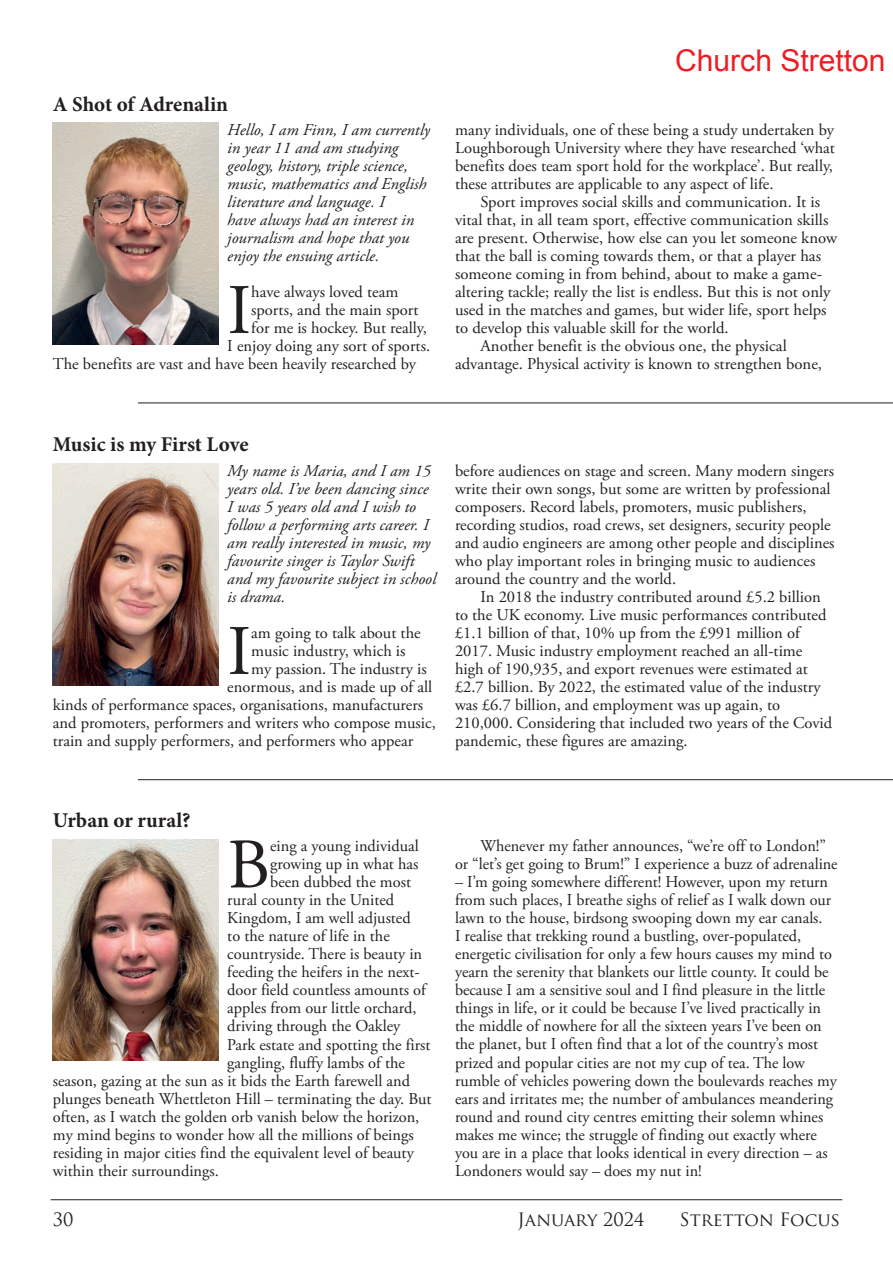
<style>
.page{position:relative;width:893px;height:1263px;background:#fff}
.page>*{position:absolute;margin:0;border:0;box-sizing:border-box;transform-origin:0 0}
._01_4_Drop_Capts_-_Adobe_Gar_Pro_11_12{font:70.8px "Adobe Garamond Pro";color:#231f20}
._01_2_Heading_-_Arial_20_24{font:30px "Arial";color:#ee1d23}
._01_3_Sub_Heading{font:700 21px "Minion Pro";color:#231f20}
.t1{font:18px "Trajan Pro";color:#231f20}
._01_1_All_article_-_Indent_Para_6mm{font:16.5px/18px "Adobe Garamond Pro";color:#231f20}
._01_4_Drop_Capts_-_Adobe_Gar_Pro_11_12-2{font:16.5px/18px "Adobe Garamond Pro";color:#231f20}
._01_5_No_indent_-_Adobe_Gar_Pro_11_12{font:italic 16.5px/18px "Adobe Garamond Pro";color:#231f20}
</style>
<div class="page">
<hr style="left:51px;top:1199px;width:790px;height:1px;background:#231f20">
<img style="left:53px;top:839px;width:166px;height:221px">
<img style="left:53px;top:463px;width:166px;height:222px">
<img style="left:53px;top:123px;width:166px;height:221px">
<hr style="left:138px;top:402px;width:754px;height:1px;background:#231f20">
<hr style="left:138px;top:779px;width:754px;height:1px;background:#231f20">
<p class="_01_3_Sub_Heading" style="left:53px;top:89px;width:177px">A Shot of Adrenalin</p>
<p class="_01_5_No_indent_-_Adobe_Gar_Pro_11_12" style="left:227px;top:121px;width:204px">Hello, I am Finn, I am currently in year 11 and am studying geology, history, triple science, music, mathematics and English literature and language. I<br>have always had an interest in journalism and hope that you enjoy the ensuing article.</p>
<p class="_01_4_Drop_Capts_-_Adobe_Gar_Pro_11_12" style="left:227px;top:268px;width:25px">I</p>
<p class="_01_4_Drop_Capts_-_Adobe_Gar_Pro_11_12-2" style="left:251px;top:283px;width:148px">have always loved team</p>
<p class="_01_4_Drop_Capts_-_Adobe_Gar_Pro_11_12-2" style="left:251px;top:301px;width:169px">sports, and the main sport</p>
<p class="_01_4_Drop_Capts_-_Adobe_Gar_Pro_11_12-2" style="left:251px;top:319px;width:177px">for me is hockey. But really,</p>
<p class="_01_4_Drop_Capts_-_Adobe_Gar_Pro_11_12-2" style="left:227px;top:337px;width:204px">I enjoy doing any sort of sports.</p>
<p class="_01_4_Drop_Capts_-_Adobe_Gar_Pro_11_12-2" style="left:53px;top:355px;width:365px">The benefits are vast and have been heavily researched by</p>
<p class="_01_2_Heading_-_Arial_20_24" style="left:675px;top:41px;width:212px">Church Stretton</p>
<p class="_01_4_Drop_Capts_-_Adobe_Gar_Pro_11_12-2" style="left:455px;top:121px;width:381px;text-align:justify">many individuals, one of these being a study undertaken by Loughborough University where they have researched ‘what benefits does team sport hold for the workplace’. But really, these attributes are applicable to any aspect of life.</p>
<p class="_01_1_All_article_-_Indent_Para_6mm" style="left:455px;top:193px;width:383px;text-indent:26px">Sport improves social skills and communication. It is vital that, in all team sport, effective communication skills are present. Otherwise, how else can you let someone know that the ball is coming towards them, or that a player has someone coming in from behind, about to make a game&shy;altering tackle; really the list is endless. But this is not only used in the matches and games, but wider life, sport helps to develop this valuable skill for the world.</p>
<p class="_01_1_All_article_-_Indent_Para_6mm" style="left:455px;top:337px;width:368px;text-align:center">Another benefit is the obvious one, the physical advantage. Physical activity is known to strengthen bone,</p>
<p class="_01_3_Sub_Heading" style="left:53px;top:429px;width:197px">Music is my First Love</p>
<p class="_01_5_No_indent_-_Adobe_Gar_Pro_11_12" style="left:227px;top:462px;width:210px">My name is Maria, and I am 15 years old. I’ve been dancing since<br>I was 5 years old and I wish to follow a performing arts career. I am really interested in music, my favourite singer is Taylor Swift and my favourite subject in school is drama.</p>
<p class="_01_4_Drop_Capts_-_Adobe_Gar_Pro_11_12" style="left:227px;top:608px;width:25px">I</p>
<p class="_01_4_Drop_Capts_-_Adobe_Gar_Pro_11_12-2" style="left:251px;top:624px;width:171px">am going to talk about the</p>
<p class="_01_4_Drop_Capts_-_Adobe_Gar_Pro_11_12-2" style="left:251px;top:642px;width:156px">music industry, which is</p>
<p class="_01_4_Drop_Capts_-_Adobe_Gar_Pro_11_12-2" style="left:251px;top:660px;width:177px">my passion. The industry is</p>
<p class="_01_4_Drop_Capts_-_Adobe_Gar_Pro_11_12-2" style="left:227px;top:678px;width:206px">enormous, and is made up of all</p>
<p class="_01_4_Drop_Capts_-_Adobe_Gar_Pro_11_12-2" style="left:53px;top:696px;width:372px">kinds of performance spaces, organisations, manufacturers</p>
<p class="_01_4_Drop_Capts_-_Adobe_Gar_Pro_11_12-2" style="left:53px;top:714px;width:384px">and promoters, performers and writers who compose music,</p>
<p class="_01_4_Drop_Capts_-_Adobe_Gar_Pro_11_12-2" style="left:53px;top:732px;width:362px">train and supply performers, and performers who appear</p>
<p class="_01_4_Drop_Capts_-_Adobe_Gar_Pro_11_12-2" style="left:455px;top:462px;width:381px">before audiences on stage and screen. Many modern singers write their own songs, but some are written by professional composers. Record labels, promoters, music publishers, recording studios, road crews, set designers, security people and audio engineers are among other people and disciplines who play important roles in bringing music to audiences around the country and the world.</p>
<p class="_01_1_All_article_-_Indent_Para_6mm" style="left:455px;top:588px;width:378px;text-indent:26px">In 2018 the industry contributed around £5.2 billion to the UK economy. Live music performances contributed £1.1 billion of that, 10% up from the £991 million of 2017. Music industry employment reached an all-time high of 190,935, and export revenues were estimated at £2.7 billion. By 2022, the estimated value of the industry was £6.7 billion, and employment was up again, to 210,000. Considering that included two years of the Covid pandemic, these figures are amazing.</p>
<p class="_01_3_Sub_Heading" style="left:53px;top:805px;width:139px">Urban or rural?</p>
<p class="_01_4_Drop_Capts_-_Adobe_Gar_Pro_11_12" style="left:227px;top:822px;width:44px">B</p>
<p class="_01_4_Drop_Capts_-_Adobe_Gar_Pro_11_12-2" style="left:270px;top:837px;width:150px">eing a young individual</p>
<p class="_01_4_Drop_Capts_-_Adobe_Gar_Pro_11_12-2" style="left:270px;top:855px;width:150px">growing up in what has</p>
<p class="_01_4_Drop_Capts_-_Adobe_Gar_Pro_11_12-2" style="left:270px;top:873px;width:142px">been dubbed the most</p>
<p class="_01_4_Drop_Capts_-_Adobe_Gar_Pro_11_12-2" style="left:227px;top:891px;width:168px">rural county in the United</p>
<p class="_01_4_Drop_Capts_-_Adobe_Gar_Pro_11_12-2" style="left:227px;top:909px;width:185px">Kingdom, I am well adjusted</p>
<p class="_01_4_Drop_Capts_-_Adobe_Gar_Pro_11_12-2" style="left:227px;top:927px;width:164px">to the nature of life in the</p>
<p class="_01_4_Drop_Capts_-_Adobe_Gar_Pro_11_12-2" style="left:227px;top:945px;width:196px">countryside. There is beauty in</p>
<p class="_01_4_Drop_Capts_-_Adobe_Gar_Pro_11_12-2" style="left:227px;top:963px;width:194px">feeding the heifers in the next-</p>
<p class="_01_4_Drop_Capts_-_Adobe_Gar_Pro_11_12-2" style="left:227px;top:981px;width:200px">door field countless amounts of</p>
<p class="_01_4_Drop_Capts_-_Adobe_Gar_Pro_11_12-2" style="left:227px;top:999px;width:191px">apples from our little orchard,</p>
<p class="_01_4_Drop_Capts_-_Adobe_Gar_Pro_11_12-2" style="left:227px;top:1017px;width:174px">driving through the Oakley</p>
<p class="_01_4_Drop_Capts_-_Adobe_Gar_Pro_11_12-2" style="left:227px;top:1035px;width:204px">Park estate and spotting the first</p>
<p class="_01_4_Drop_Capts_-_Adobe_Gar_Pro_11_12-2" style="left:227px;top:1053px;width:179px">gangling, fluffy lambs of the</p>
<p class="_01_4_Drop_Capts_-_Adobe_Gar_Pro_11_12-2" style="left:53px;top:1071px;width:358px">season, gazing at the sun as it bids the Earth farewell and</p>
<p class="_01_4_Drop_Capts_-_Adobe_Gar_Pro_11_12-2" style="left:53px;top:1089px;width:380px">plunges beneath Whettleton Hill – terminating the day. But</p>
<p class="_01_4_Drop_Capts_-_Adobe_Gar_Pro_11_12-2" style="left:53px;top:1107px;width:368px">often, as I watch the golden orb vanish below the horizon,</p>
<p class="_01_4_Drop_Capts_-_Adobe_Gar_Pro_11_12-2" style="left:53px;top:1125px;width:362px">my mind begins to wonder how all the millions of beings</p>
<p class="_01_4_Drop_Capts_-_Adobe_Gar_Pro_11_12-2" style="left:53px;top:1143px;width:362px">residing in major cities find the equivalent level of beauty</p>
<p class="_01_4_Drop_Capts_-_Adobe_Gar_Pro_11_12-2" style="left:53px;top:1161px;width:167px">within their surroundings.</p>
<p class="_01_1_All_article_-_Indent_Para_6mm" style="left:455px;top:837px;width:384px;text-indent:26px">Whenever my father announces, “we’re off to London!” or “let’s get going to Brum!” I experience a buzz of adrenaline</p>
<p class="_01_1_All_article_-_Indent_Para_6mm" style="left:455px;top:873px;width:383px">– I’m going somewhere different! However, upon my return from such places, I breathe sighs of relief as I walk down our lawn to the house, birdsong swooping down my ear canals.<br>I realise that trekking round a bustling, over-populated, energetic civilisation for only a few hours causes my mind to yearn the serenity that blankets our little county. It could be because I am a sensitive soul and I find pleasure in the little things in life, or it could be because I’ve lived practically in the middle of nowhere for all the sixteen years I’ve been on the planet, but I often find that a lot of the country’s most prized and popular cities are not my cup of tea. The low rumble of vehicles powering down the boulevards reaches my ears and irritates me; the number of ambulances meandering round and round city centres emitting their solemn whines makes me wince; the struggle of finding out exactly where you are in a place that looks identical in every direction – as Londoners would say – does my nut in!</p>
<p class="t1" style="left:53px;top:1207px;width:22px">30</p>
<p class="t1" style="left:517px;top:1207px;width:128px">January 2024</p>
<p class="t1" style="left:679px;top:1207px;width:162px">Stretton Focus</p>
</div>
